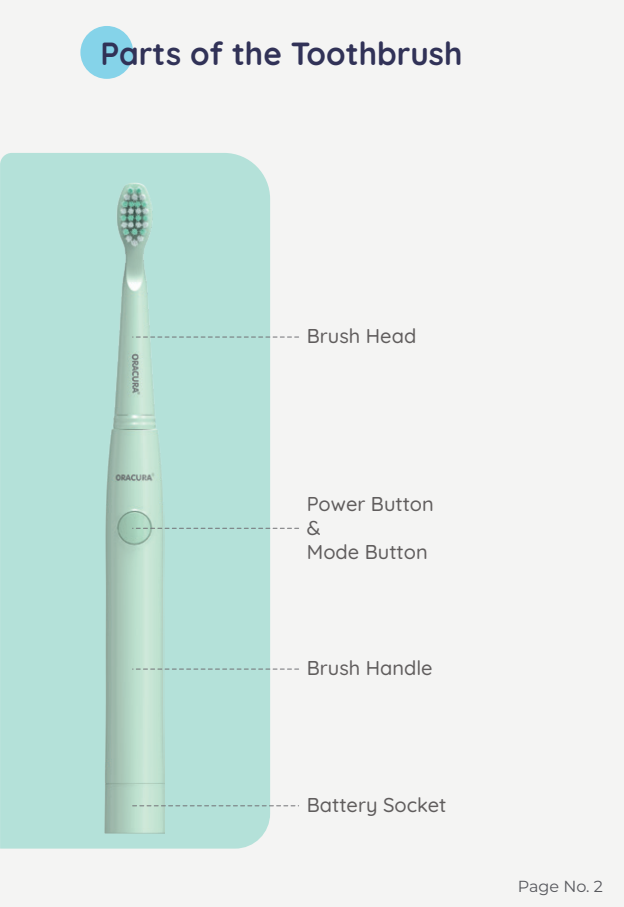
<style>
.page{position:relative;width:624px;height:907px;background:#fff}
.page>*{position:absolute;margin:0;border:0;box-sizing:border-box;transform-origin:0 0}
.t1{font:700 32px "Quicksand";color:#313257}
.t2{font:500 20px/24px "Quicksand";color:#605d5d}
.t3{font:100 16px "Montserrat";color:#57585d}
</style>
<div class="page">
<div style="left:0;top:0;width:624px;height:906px;background:#f4f4f3"></div>
<div style="left:0;top:153px;width:270px;height:695px;background:#b4e1d9"></div>
<img style="left:104px;top:182px;width:61px;height:651px">
<div style="left:80px;top:26px;width:53px;height:53px;background:#85d3e9;border-radius:50%"></div>
<svg style="left:133px;top:804px;width:166px;height:2px"></svg>
<svg style="left:133px;top:527px;width:166px;height:1px"></svg>
<svg style="left:133px;top:668px;width:166px;height:1px"></svg>
<svg style="left:133px;top:336px;width:166px;height:1px"></svg>
<h1 class="t1" style="left:100px;top:29px;width:363px">Parts of the Toothbrush</h1>
<p class="t2" style="left:307px;top:322px;width:111px">Brush Head</p>
<p class="t2" style="left:307px;top:489px;width:128px">Power Button &amp;<br>Mode Button</p>
<p class="t2" style="left:307px;top:654px;width:127px">Brush Handle</p>
<p class="t2" style="left:307px;top:790px;width:141px">Battery Socket</p>
<p class="t3" style="left:518px;top:874px;width:86px">Page No. 2</p>
</div>
